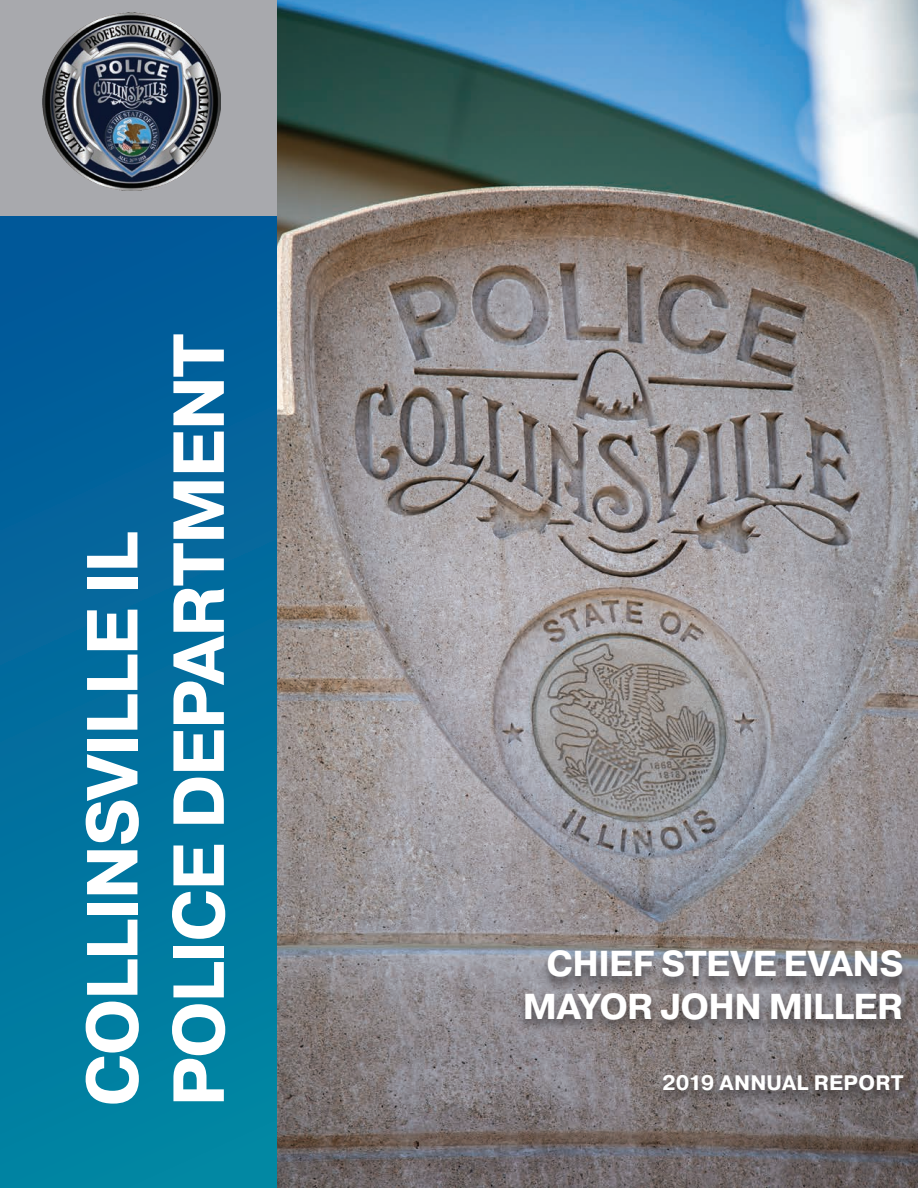
<style>
.page{position:relative;width:918px;height:1188px;background:#fff}
.page>*{position:absolute;margin:0;border:0;box-sizing:border-box;transform-origin:0 0}
.t1{font:700 72px/86.4px "Pragmatica";letter-spacing:-.025em;color:#fff}
.t2{font:700 36px/42.2px "Pragmatica";letter-spacing:-.02em;color:#fff;text-align:right}
.t3{font:700 21px "Pragmatica";letter-spacing:.01em;color:#fff}
</style>
<div class="page">
<img style="left:277px;top:0;width:641px;height:1188px">
<div style="left:0;top:0;width:277px;height:216px;background:#a8a9ad"></div>
<img style="left:42px;top:12px;width:179px;height:178px">
<div style="left:0;top:216px;width:277px;height:972px;background:linear-gradient(to bottom,#025799,#0086a3)"></div>
<div style="left:656px;top:1074px;width:255px;height:31px;background:#231f20;opacity:.61"></div>
<div style="left:540px;top:949px;width:370px;height:43px;background:#231f20;opacity:.61"></div>
<div style="left:518px;top:991px;width:391px;height:43px;background:#231f20;opacity:.61"></div>
<p class="t1" style="left:70px;top:1107px;width:775px;rotate:-90deg">COLLINSVILLE IL<br>POLICE DEPARTMENT</p>
<p class="t2" style="left:523px;top:943px;width:382px">CHIEF STEVE EVANS<br>MAYOR JOHN MILLER</p>
<p class="t3" style="left:662px;top:1069px;width:243px">2019 ANNUAL REPORT</p>
</div>
